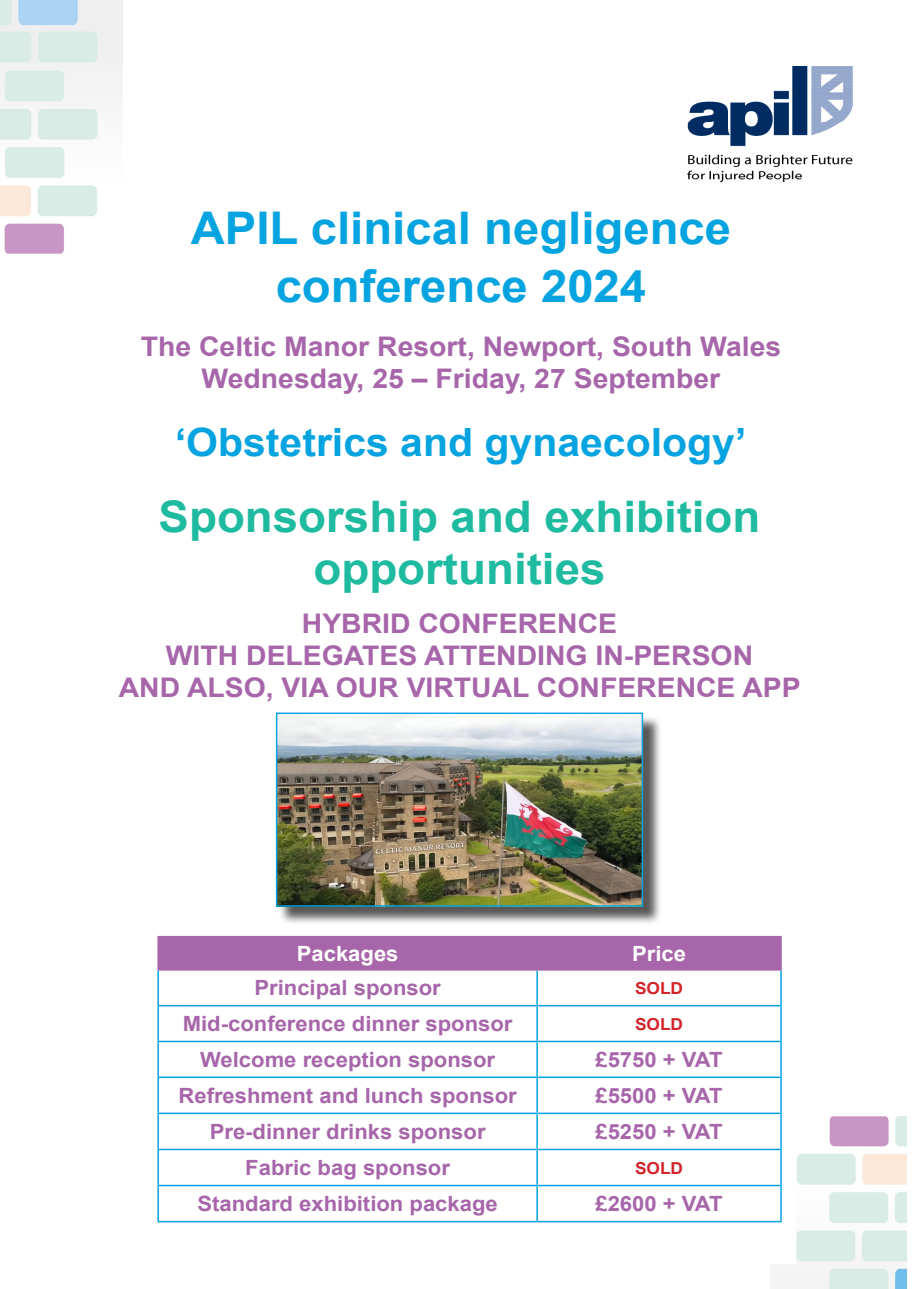
<style>
.page{position:relative;width:919px;height:1289px;background:#fff}
.page>*{position:absolute;margin:0;border:0;box-sizing:border-box;transform-origin:0 0}
.t1{font:700 45px "Arial";color:#05a4e0;scale:1.05 1}
.t2{font:700 43.5px "Arial";color:#1fbba0;scale:1.05 1}
.t3{font:700 39px "Arial";color:#05a4e0;scale:1.05 1}
.t4{font:700 27px/32.4px "Arial";color:#a766aa;text-align:center;scale:1.05 1}
.t5{font:700 21px "Arial";color:#a766aa;scale:1.05 1}
.t6{font:700 21px "Arial";color:#fff;scale:1.05 1}
.t7{font:700 16.5px "Arial";color:#d1232a;scale:1.05 1}
</style>
<div class="page">
<img style="left:770px;top:1116px;width:136px;height:172px">
<img style="left:0;top:0;width:122px;height:254px">
<div style="left:157px;top:935px;width:638px;height:328px;background:#fff"></div>
<div style="left:159px;top:937px;width:621px;height:32px;background:#a766aa"></div>
<hr style="left:157px;top:970px;width:2px;height:34px;background:#05a4e0">
<hr style="left:536px;top:970px;width:2px;height:34px;background:#05a4e0">
<hr style="left:780px;top:970px;width:1px;height:34px;background:#05a4e0">
<hr style="left:157px;top:1004px;width:380px;height:2px;background:#05a4e0">
<hr style="left:157px;top:1006px;width:2px;height:34px;background:#05a4e0">
<hr style="left:537px;top:1004px;width:244px;height:2px;background:#05a4e0">
<hr style="left:536px;top:1006px;width:2px;height:34px;background:#05a4e0">
<hr style="left:780px;top:1006px;width:1px;height:34px;background:#05a4e0">
<hr style="left:157px;top:1040px;width:380px;height:2px;background:#05a4e0">
<hr style="left:157px;top:1042px;width:2px;height:34px;background:#05a4e0">
<hr style="left:537px;top:1040px;width:244px;height:2px;background:#05a4e0">
<hr style="left:536px;top:1042px;width:2px;height:34px;background:#05a4e0">
<hr style="left:780px;top:1042px;width:1px;height:34px;background:#05a4e0">
<hr style="left:157px;top:1076px;width:380px;height:1px;background:#05a4e0">
<hr style="left:157px;top:1077px;width:2px;height:35px;background:#05a4e0">
<hr style="left:537px;top:1076px;width:244px;height:1px;background:#05a4e0">
<hr style="left:536px;top:1077px;width:2px;height:35px;background:#05a4e0">
<hr style="left:780px;top:1077px;width:1px;height:35px;background:#05a4e0">
<hr style="left:157px;top:1112px;width:380px;height:2px;background:#05a4e0">
<hr style="left:157px;top:1114px;width:2px;height:34px;background:#05a4e0">
<hr style="left:537px;top:1112px;width:244px;height:2px;background:#05a4e0">
<hr style="left:536px;top:1114px;width:2px;height:34px;background:#05a4e0">
<hr style="left:780px;top:1114px;width:1px;height:34px;background:#05a4e0">
<hr style="left:157px;top:1148px;width:380px;height:2px;background:#05a4e0">
<hr style="left:157px;top:1150px;width:2px;height:34px;background:#05a4e0">
<hr style="left:537px;top:1148px;width:244px;height:2px;background:#05a4e0">
<hr style="left:536px;top:1150px;width:2px;height:34px;background:#05a4e0">
<hr style="left:780px;top:1150px;width:1px;height:34px;background:#05a4e0">
<hr style="left:157px;top:1184px;width:380px;height:2px;background:#05a4e0">
<hr style="left:157px;top:1186px;width:2px;height:34px;background:#05a4e0">
<hr style="left:537px;top:1184px;width:244px;height:2px;background:#05a4e0">
<hr style="left:536px;top:1186px;width:2px;height:34px;background:#05a4e0">
<hr style="left:780px;top:1186px;width:1px;height:34px;background:#05a4e0">
<hr style="left:157px;top:1220px;width:380px;height:2px;background:#05a4e0">
<hr style="left:537px;top:1220px;width:244px;height:2px;background:#05a4e0">
<hr style="left:157px;top:935px;width:380px;height:2px;background:#a766aa">
<hr style="left:157px;top:937px;width:2px;height:32px;background:#a766aa">
<hr style="left:537px;top:935px;width:244px;height:2px;background:#a766aa">
<hr style="left:536px;top:937px;width:2px;height:32px;background:#a766aa">
<hr style="left:780px;top:937px;width:1px;height:32px;background:#a766aa">
<hr style="left:157px;top:969px;width:380px;height:1px;background:#a766aa">
<hr style="left:537px;top:969px;width:244px;height:1px;background:#a766aa">
<img style="left:688px;top:67px;width:164px;height:116px">
<div style="left:278px;top:714px;width:383px;height:211px;background:#231f20;opacity:.75"></div>
<img style="left:279px;top:715px;width:361px;height:188px">
<div style="left:276px;top:712px;width:367px;height:194px;border:2px solid #05a4e0"></div>
<p class="t1" style="left:191px;top:197px;width:516px">APIL clinical negligence</p>
<p class="t1" style="left:276px;top:254px;width:354px">conference 2024</p>
<p class="t4" style="left:141px;top:330px;width:611px">The Celtic Manor Resort, Newport, South Wales<br>Wednesday, 25 – Friday, 27 September</p>
<p class="t3" style="left:175px;top:415px;width:546px">‘Obstetrics and gynaecology’</p>
<p class="t2" style="left:159px;top:485px;width:574px">Sponsorship and exhibition</p>
<p class="t2" style="left:313px;top:538px;width:279px">opportunities</p>
<p class="t4" style="left:302px;top:608px;width:301px">HYBRID CONFERENCE</p>
<p class="t4" style="left:166px;top:639px;width:561px">WITH DELEGATES ATTENDING IN-PERSON</p>
<p class="t4" style="left:119px;top:671px;width:651px">AND ALSO, VIA OUR VIRTUAL CONFERENCE APP</p>
<p class="t6" style="left:297px;top:938px;width:98px">Packages</p>
<p class="t6" style="left:632px;top:938px;width:53px">Price</p>
<p class="t5" style="left:254px;top:973px;width:179px">Principal sponsor</p>
<p class="t7" style="left:635px;top:976px;width:47px">SOLD</p>
<p class="t5" style="left:183px;top:1009px;width:315px">Mid-conference dinner sponsor</p>
<p class="t7" style="left:635px;top:1012px;width:47px">SOLD</p>
<p class="t5" style="left:200px;top:1044px;width:282px">Welcome reception sponsor</p>
<p class="t5" style="left:595px;top:1044px;width:123px">£5750 + VAT</p>
<p class="t5" style="left:178px;top:1080px;width:324px">Refreshment and lunch sponsor</p>
<p class="t5" style="left:595px;top:1080px;width:123px">£5500 + VAT</p>
<p class="t5" style="left:210px;top:1116px;width:264px">Pre-dinner drinks sponsor</p>
<p class="t5" style="left:595px;top:1116px;width:123px">£5250 + VAT</p>
<p class="t5" style="left:245px;top:1152px;width:196px">Fabric bag sponsor</p>
<p class="t7" style="left:635px;top:1156px;width:47px">SOLD</p>
<p class="t5" style="left:197px;top:1188px;width:287px">Standard exhibition package</p>
<p class="t5" style="left:595px;top:1188px;width:123px">£2600 + VAT</p>
</div>
